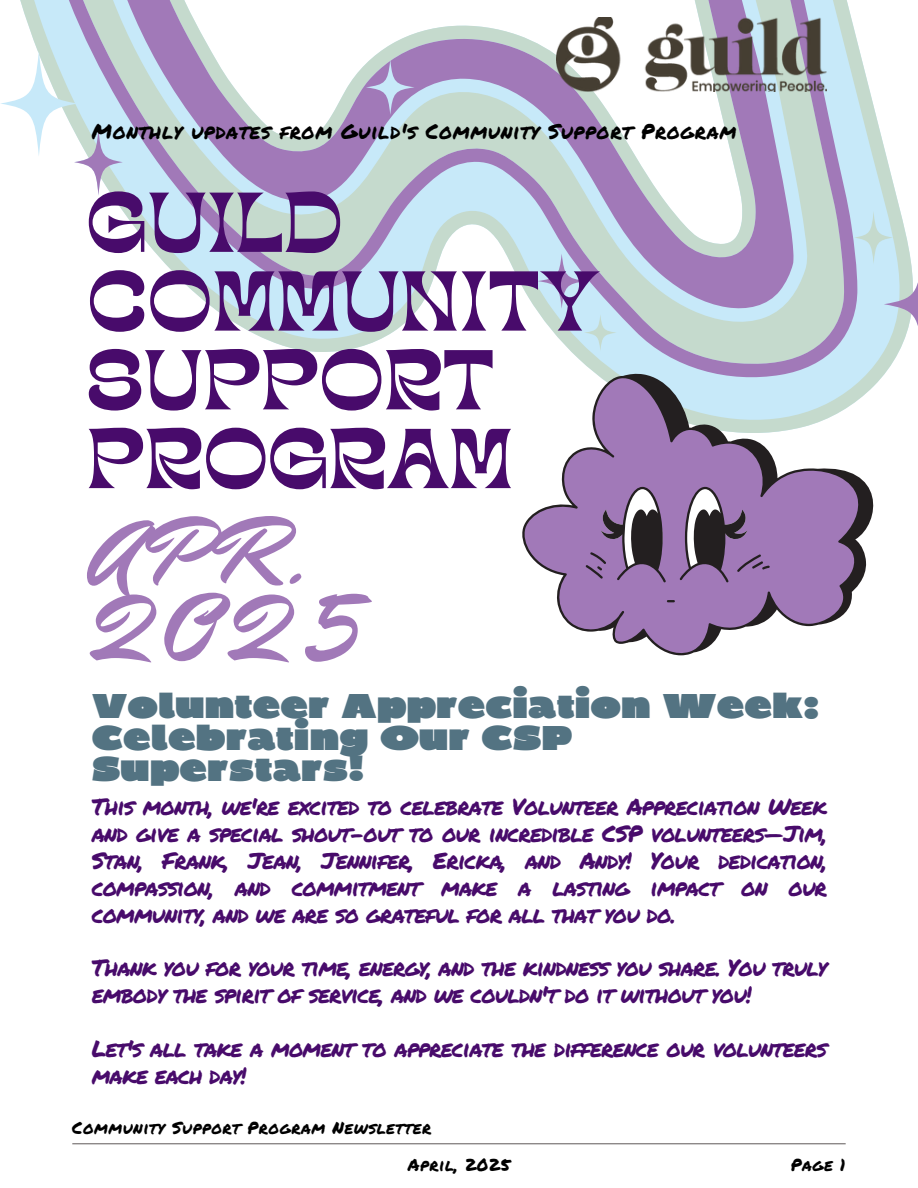
<style>
.page{position:relative;width:918px;height:1188px;background:#fff}
.page>*{position:absolute;margin:0;border:0;box-sizing:border-box;transform-origin:0 0}
.t1{font:95.1px/75.3px "Mr Dafoe";letter-spacing:.135em;color:#a179b8}
.t2{font:59.25px/78.8px "TANKINDRED Display";color:#480b6b}
.t3{font:900 34.2px/31.5px "BP Diet";color:#537382}
.t4{font:22.95px/27px "Permanent Marker";letter-spacing:-.035em;color:#480b6b}
.t5{font:20.85px "Permanent Marker";letter-spacing:.03em;color:#000}
.t6{font:16.95px "Permanent Marker";letter-spacing:.03em;color:#000}
</style>
<div class="page">
<hr style="left:72px;top:1143px;width:774px;height:1px;background:#706c6c">
<svg style="left:20px;top:0;width:49px;height:156px"></svg>
<svg style="left:69px;top:0;width:849px;height:373px"></svg>
<img style="left:557px;top:17px;width:270px;height:75px">
<svg style="left:522px;top:373px;width:363px;height:283px"></svg>
<svg style="left:667px;top:600px;width:8px;height:2px"></svg>
<svg style="left:586px;top:487px;width:80px;height:95px;background:#846c90"></svg>
<svg style="left:680px;top:487px;width:90px;height:95px;background:#866c93"></svg>
<h4 class="t5" style="left:92px;top:116px;width:646px">Monthly updates from Guild's Community Support Program</h4>
<p class="t2" style="left:87px;top:193px;width:515px">GUILD<br>COMMUNITY<br>SUPPORT<br>PROGRAM</p>
<h1 class="t1" style="left:92px;top:517px;width:271px">APR.<br>2025</h1>
<h4 class="t3" style="left:92px;top:689px;width:729px">Volunteer Appreciation Week:<br>Celebrating Our CSP<br>Superstars!</h4>
<p class="t4" style="left:92px;top:792px;width:737px;text-align:justify">This month, we're excited to celebrate Volunteer Appreciation Week and give a special shout-out to our incredible CSP volunteers—Jim, Stan, Frank, Jean, Jennifer, Ericka, and Andy! Your dedication, compassion, and commitment make a lasting impact on our community, and we are so grateful for all that you do.</p>
<h4 class="t4" style="left:92px;top:954px;width:737px">Thank you for your time, energy, and the kindness you share. You truly embody the spirit of service, and we couldn't do it without you!</h4>
<h2 class="t4" style="left:92px;top:1035px;width:737px">Let's all take a moment to appreciate the difference our volunteers make each day!</h2>
<p class="t6" style="left:72px;top:1115px;width:361px">Community Support Program Newsletter</p>
<h3 class="t6" style="left:408px;top:1152px;width:104px">April, 2025</h3>
<h4 class="t6" style="left:791px;top:1152px;width:56px">Page 1</h4>
</div>
